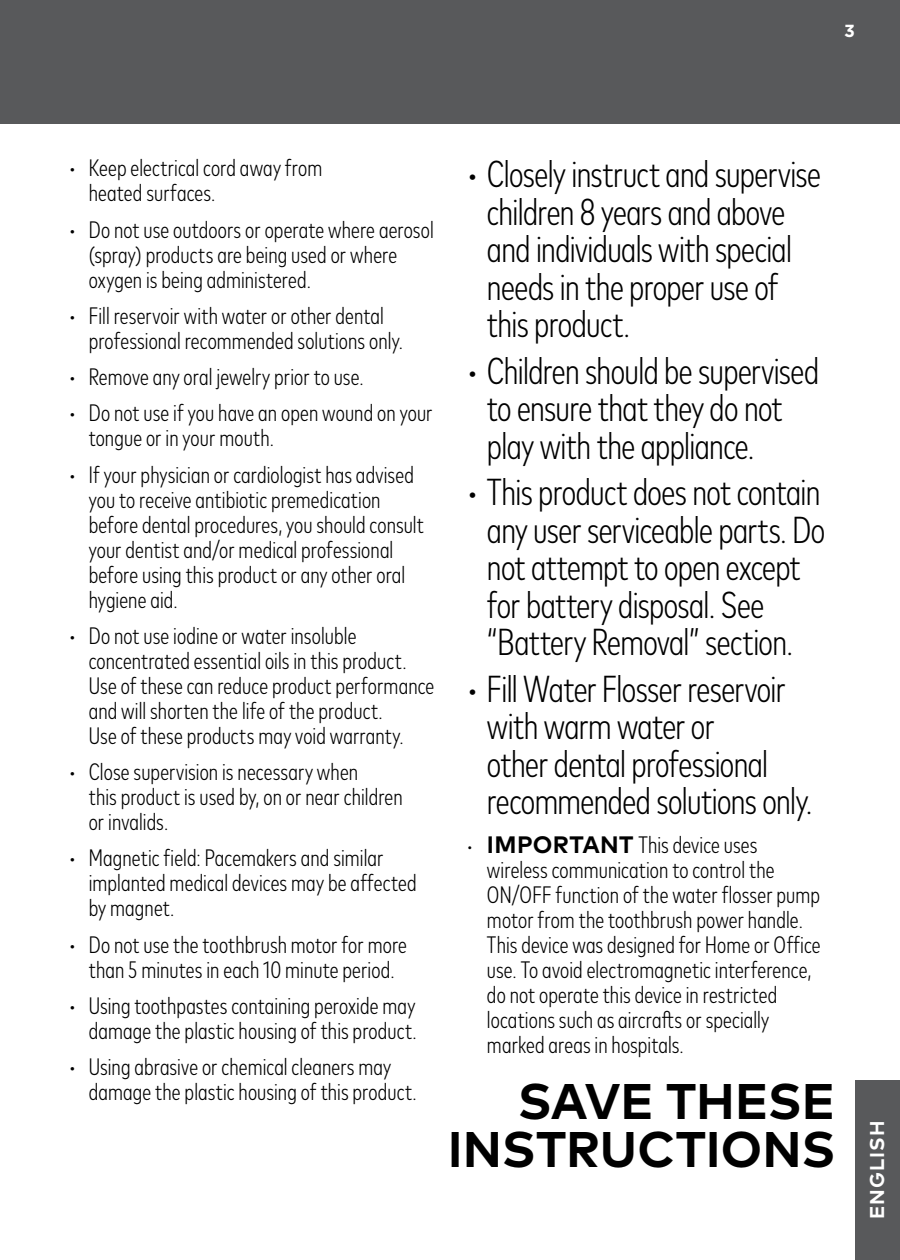
<style>
.page{position:relative;width:900px;height:1260px;background:#fff}
.page>*{position:absolute;margin:0;border:0;box-sizing:border-box;transform-origin:0 0}
.t1{font:700 50px/47.5px "Mark Pro";letter-spacing:-.005em;color:#000;text-align:right}
.t2{font:300 condensed 37.5px/37.5px "Mark Pro";letter-spacing:-.015em;color:#000}
.t3{font:300 condensed 23.75px/25px "Mark Pro";letter-spacing:.005em;color:#000}
.t4{font:700 20px "Mark Pro";letter-spacing:.05em;color:#fff}
.t5{font:700 17.5px "Gotham";color:#fff}
.s1{font-size:20px}
.s2{font-weight:700;font-stretch:normal}
</style>
<div class="page">
<div style="left:0;top:0;width:900px;height:124px;background:#58595b"></div>
<div style="left:855px;top:1080px;width:45px;height:180px;background:#58595b"></div>
<p class="t5" style="left:844px;top:21px;width:12px">3</p>
<p class="t3" style="left:89px;top:154px;width:235px;text-indent:-20px">• Keep electrical cord away from heated surfaces.</p>
<p class="t3" style="left:89px;top:215px;width:347px;text-indent:-20px">• Do not use outdoors or operate where aerosol (spray) products are being used or where oxygen is being administered.</p>
<p class="t3" style="left:89px;top:301px;width:316px;text-indent:-20px">• Fill reservoir with water or other dental professional recommended solutions only.</p>
<p class="t3" style="left:69px;top:363px;width:296px">• Remove any oral jewelry prior to use.</p>
<p class="t3" style="left:89px;top:399px;width:345px;text-indent:-20px">• Do not use if you have an open wound on your tongue or in your mouth.</p>
<p class="t3" style="left:89px;top:460px;width:337px;text-indent:-20px">• If your physician or cardiologist has advised you to receive antibiotic premedication before dental procedures, you should consult your dentist and/or medical professional before using this product or any other oral hygiene aid.</p>
<p class="t3" style="left:89px;top:621px;width:347px;text-indent:-20px">• Do not use iodine or water insoluble concentrated essential oils in this product.<br>Use of these can reduce product performance and will shorten the life of the product.<br>Use of these products may void warranty.</p>
<p class="t3" style="left:89px;top:758px;width:316px;text-indent:-20px">• Close supervision is necessary when<br>this product is used by, on or near children or invalids.</p>
<p class="t3" style="left:89px;top:844px;width:329px;text-indent:-20px">• Magnetic field: Pacemakers and similar implanted medical devices may be affected by magnet.</p>
<p class="t3" style="left:69px;top:930px;width:340px;text-align:center">• Do not use the toothbrush motor for more than 5 minutes in each 10 minute period.</p>
<p class="t3" style="left:69px;top:992px;width:350px;text-align:right">• Using toothpastes containing peroxide may damage the plastic housing of this product.</p>
<p class="t3" style="left:89px;top:1053px;width:330px;text-indent:-20px">• Using abrasive or chemical cleaners may damage the plastic housing of this product.</p>
<h2 class="t2" style="left:487px;top:153px;width:335px;text-indent:-20px">• Closely instruct and supervise children 8 years and above and individuals with special needs in the proper use of this product.</h2>
<h2 class="t2" style="left:487px;top:349px;width:334px;text-indent:-20px">• Children should be supervised to ensure that they do not play with the appliance.</h2>
<h2 class="t2" style="left:487px;top:471px;width:340px;text-indent:-20px">• This product does not contain any user serviceable parts. Do not attempt to open except for battery disposal. See “Battery Removal” section.</h2>
<h2 class="t2" style="left:487px;top:667px;width:327px;text-indent:-20px">• Fill Water Flosser reservoir with warm water or<br>other dental professional recommended solutions only.</h2>
<p class="t3" style="left:487px;top:831px;width:335px;text-indent:-20px"><span class="s1">•</span> <span class="s2">IMPORTANT</span> This device uses wireless communication to control the ON/OFF function of the water flosser pump motor from the toothbrush power handle.<br>This device was designed for Home or Office use. To avoid electromagnetic interference, do not operate this device in restricted locations such as aircrafts or specially marked areas in hospitals.</p>
<h1 class="t1" style="left:448px;top:1074px;width:389px">SAVE THESE<br>INSTRUCTIONS</h1>
<p class="t4" style="left:862px;top:1219px;width:100px;rotate:-90deg">ENGLISH</p>
</div>
